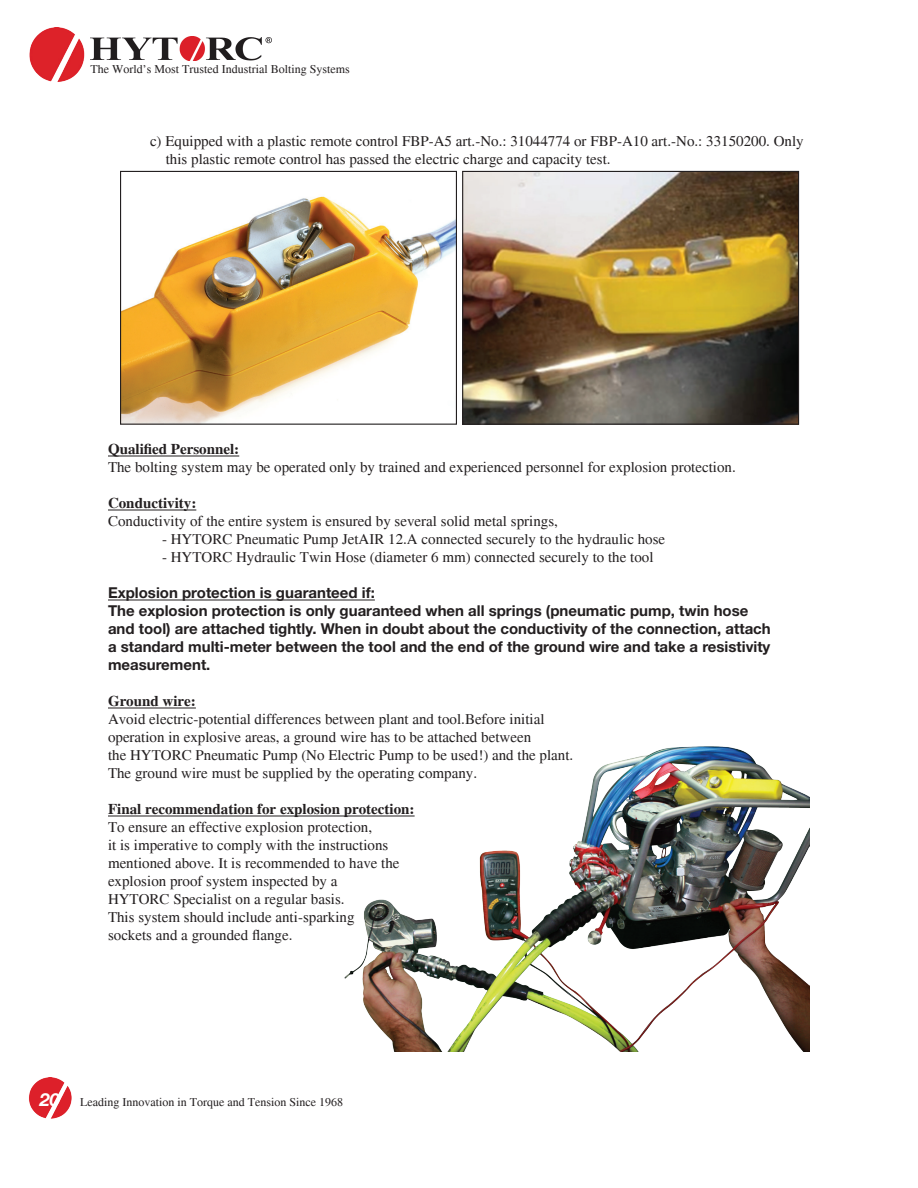
<style>
.page{position:relative;width:918px;height:1188px;background:#fff}
.page>*{position:absolute;margin:0;border:0;box-sizing:border-box;transform-origin:0 0}
.t1{font:15px/18px "Times";color:#231f20}
.t2{font:700 15px/18px "Helvetica Neue LT Std";color:#231f20}
.t3{font:700 15px "Times";color:#231f20}
.t4{font:12px "Times";color:#231f20}
.s1{font-family:"Helvetica Neue LT Std";font-weight:700;font-style:italic;font-size:18px;color:#fff}
</style>
<div class="page">
<img style="left:29px;top:1077px;width:43px;height:42px">
<img style="left:29px;top:27px;width:56px;height:55px">
<img style="left:91px;top:36px;width:181px;height:24px">
<hr style="left:108px;top:456px;width:131px;height:1px;background:#231f20">
<hr style="left:108px;top:510px;width:88px;height:1px;background:#231f20">
<hr style="left:108px;top:600px;width:267px;height:1px;background:#231f20">
<hr style="left:108px;top:708px;width:88px;height:1px;background:#231f20">
<hr style="left:108px;top:816px;width:307px;height:1px;background:#231f20">
<img style="left:319px;top:746px;width:490px;height:305px">
<img style="left:122px;top:196px;width:333px;height:227px">
<div style="left:120px;top:171px;width:337px;height:254px;border:1px solid #231f20"></div>
<img style="left:464px;top:173px;width:333px;height:250px">
<div style="left:462px;top:171px;width:337px;height:254px;border:1px solid #231f20"></div>
<p class="t4" style="left:91px;top:63px;width:261px">The World’s Most Trusted Industrial Bolting Systems</p>
<p class="t1" style="left:166px;top:132px;width:639px;text-indent:-16px">c) Equipped with a plastic remote control FBP-A5 art.-No.: 31044774 or FBP-A10 art.-No.: 33150200. Only this plastic remote control has passed the electric charge and capacity test.</p>
<p class="t3" style="left:108px;top:441px;width:133px">Qualified Personnel:</p>
<p class="t1" style="left:108px;top:459px;width:629px">The bolting system may be operated only by trained and experienced personnel for explosion protection.</p>
<p class="t3" style="left:108px;top:495px;width:90px">Conductivity:</p>
<p class="t1" style="left:108px;top:513px;width:451px">Conductivity of the entire system is ensured by several solid metal springs,</p>
<p class="t1" style="left:162px;top:531px;width:505px">- HYTORC Pneumatic Pump JetAIR 12.A connected securely to the hydraulic hose</p>
<p class="t1" style="left:162px;top:549px;width:493px">- HYTORC Hydraulic Twin Hose (diameter 6 mm) connected securely to the tool</p>
<p class="t2" style="left:108px;top:584px;width:664px">Explosion protection is guaranteed if:<br>The explosion protection is only guaranteed when all springs (pneumatic pump, twin hose and tool) are attached tightly. When in doubt about the conductivity of the connection, attach a standard multi-meter between the tool and the end of the ground wire and take a resistivity measurement.</p>
<p class="t3" style="left:108px;top:693px;width:89px">Ground wire:</p>
<p class="t1" style="left:108px;top:711px;width:467px">Avoid electric-potential differences between plant and tool.Before initial operation in explosive areas, a ground wire has to be attached between<br>the HYTORC Pneumatic Pump (No Electric Pump to be used!) and the plant.<br>The ground wire must be supplied by the operating company.</p>
<p class="t3" style="left:108px;top:801px;width:308px">Final recommendation for explosion protection:</p>
<p class="t1" style="left:108px;top:819px;width:293px">To ensure an effective explosion protection,<br>it is imperative to comply with the instructions mentioned above. It is recommended to have the explosion proof system inspected by a HYTORC Specialist on a regular basis.<br>This system should include anti-sparking sockets and a grounded flange.</p>
<p class="t4" style="left:40px;top:1095px;width:305px"><span class="s1">20</span> Leading Innovation in Torque and Tension Since 1968</p>
</div>
